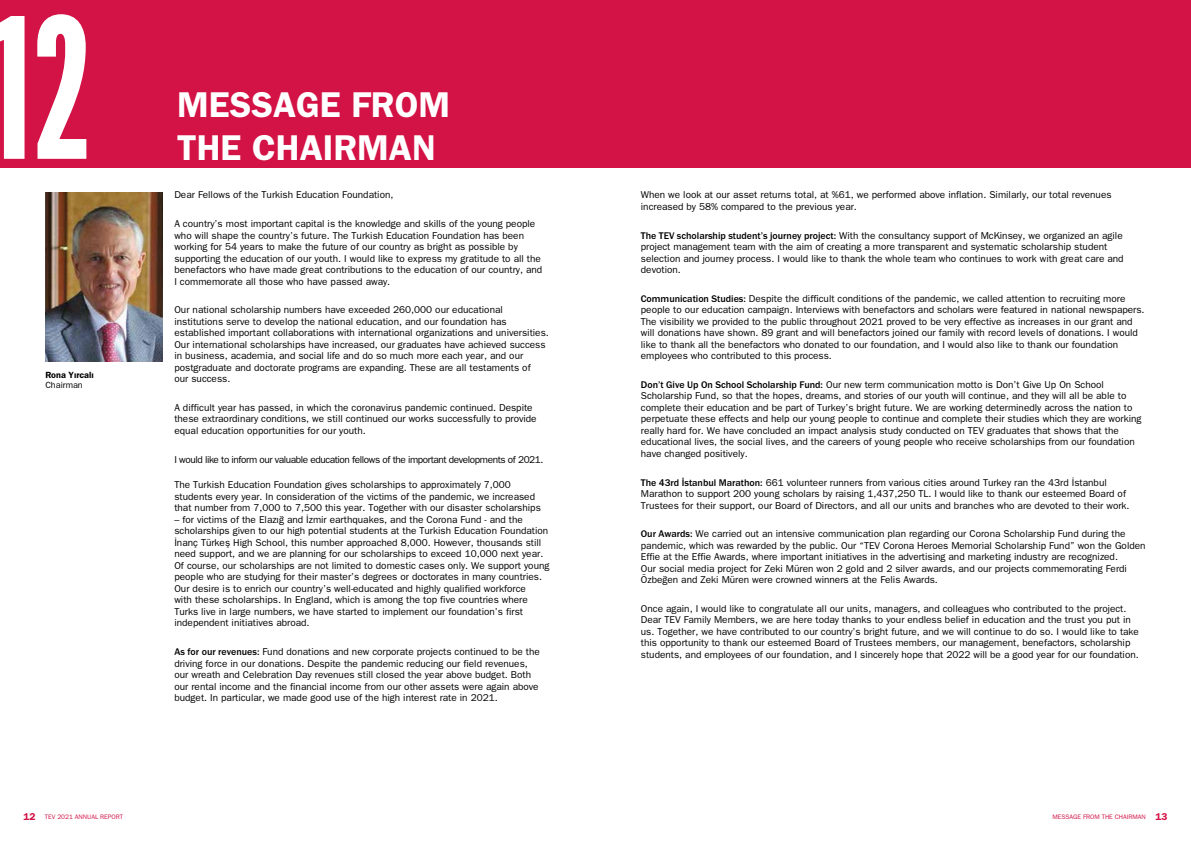
<style>
.page{position:relative;width:1191px;height:842px;background:#fff}
.page>*{position:absolute;margin:0;border:0;box-sizing:border-box;transform-origin:0 0}
.t1{font:700 200px "Flama Ultracondensed";color:#fff}
.t2{font:36px "Franklin Gothic T Bold";color:#fff}
.t3{font:10px/11.5px "Franklin Gothic";color:#000}
.t4{font:10px "Franklin Gothic";letter-spacing:-.04em;color:#000}
.t5{font:10px "Franklin Gothic T Bold";color:#d31245}
.t6{font:9px "Franklin Gothic T Bold";color:#000}
.t7{font:9px "Franklin Gothic";color:#000}
.t8{font:6.5px "Franklin Gothic";color:#d31245}
.s1{font-weight:500}
.s2{font-family:"Franklin Gothic T Bold";font-size:10px}
</style>
<div class="page">
<div style="left:0;top:0;width:1191px;height:168px;background:#d31245"></div>
<img style="left:45px;top:192px;width:117px;height:169px">
<h1 class="t1" style="left:-9px;top:-35px;width:100px">12</h1>
<p class="t6" style="left:45px;top:369px;width:50px">Rona Yırcalı</p>
<p class="t7" style="left:45px;top:380px;width:39px">Chairman</p>
<h2 class="t2" style="left:177px;top:83px;width:274px">MESSAGE FROM</h2>
<h2 class="t2" style="left:177px;top:126px;width:260px">THE CHAIRMAN</h2>
<p class="t3" style="left:174px;top:189px;width:221px">Dear Fellows of the Turkish Education Foundation,</p>
<p class="t3" style="left:174px;top:218px;width:369px">A country’s most important capital is the knowledge and skills of the young people who will shape the country’s future. The Turkish Education Foundation has been working for 54 years to make the future of our country as bright as possible by supporting the education of our youth. I would like to express my gratitude to all the benefactors who have made great contributions to the education of our country, and I commemorate all those who have passed away.</p>
<p class="t3" style="left:174px;top:304px;width:376px">Our national scholarship numbers have exceeded 260,000 our educational institutions serve to develop the national education, and our foundation has established important collaborations with international organizations and universities.<br>Our international scholarships have increased, our graduates have achieved success in business, academia, and social life and do so much more each year, and our postgraduate and doctorate programs are expanding. These are all testaments of<br>our success.</p>
<p class="t3" style="left:174px;top:401px;width:364px">A difficult year has passed, in which the coronavirus pandemic continued. Despite these extraordinary conditions, we still continued our works successfully to provide equal education opportunities for our youth.</p>
<p class="t4" style="left:174px;top:453px;width:370px">I would like to inform our valuable education fellows of the important developments of 2021.</p>
<p class="t3" style="left:174px;top:479px;width:368px">The Turkish Education Foundation gives scholarships to approximately 7,000 students every year. In consideration of the victims of the pandemic, we increased that number from 7,000 to 7,500 this year. Together with our disaster scholarships</p>
<p class="t3" style="left:174px;top:513px;width:377px">– for victims of the Elazığ and İzmir earthquakes, and the Corona Fund - and the scholarships given to our high potential students at the Turkish Education Foundation İnanç Türkeş High School, this number approached 8,000. However, thousands still need support, and we are planning for our scholarships to exceed 10,000 next year.<br>Of course, our scholarships are not limited to domestic cases only. We support young people who are studying for their master’s degrees or doctorates in many countries.<br>Our desire is to enrich our country’s well-educated and highly qualified workforce<br>with these scholarships. In England, which is among the top five countries where Turks live in large numbers, we have started to implement our foundation’s first independent initiatives abroad.</p>
<p class="t3" style="left:174px;top:646px;width:367px"><span class="s1">As for our revenues:</span> Fund donations and new corporate projects continued to be the driving force in our donations. Despite the pandemic reducing our field revenues, our wreath and Celebration Day revenues still closed the year above budget. Both our rental income and the financial income from our other assets were again above budget. In particular, we made good use of the high interest rate in 2021.</p>
<p class="t3" style="left:641px;top:189px;width:472px">When we look at our asset returns total, at %61, we performed above inflation. Similarly, our total revenues increased by 58% compared to the previous year.</p>
<p class="t3" style="left:641px;top:229px;width:484px"><span class="s1">The TEV scholarship student’s journey project:</span> With the consultancy support of McKinsey, we organized an agile project management team with the aim of creating a more transparent and systematic scholarship student selection and journey process. I would like to thank the whole team who continues to work with great care and devotion.</p>
<p class="t3" style="left:641px;top:292px;width:505px"><span class="s1">Communication Studies:</span> Despite the difficult conditions of the pandemic, we called attention to recruiting more people to our education campaign. Interviews with benefactors and scholars were featured in national newspapers.<br>The visibility we provided to the public throughout 2021 proved to be very effective as increases in our grant and will donations have shown. 89 grant and will benefactors joined our family with record levels of donations. I would like to thank all the benefactors who donated to our foundation, and I would also like to thank our foundation employees who contributed to this process.</p>
<p class="t3" style="left:641px;top:378px;width:502px"><span class="s1">Don’t Give Up On School Scholarship Fund:</span> Our new term communication motto is Don’t Give Up On School Scholarship Fund, so that the hopes, dreams, and stories of our youth will continue, and they will all be able to complete their education and be part of Turkey’s bright future. We are working determinedly across the nation to perpetuate these effects and help our young people to continue and complete their studies which they are working really hard for. We have concluded an impact analysis study conducted on TEV graduates that shows that the educational lives, the social lives, and the careers of young people who receive scholarships from our foundation have changed positively.</p>
<p class="t3" style="left:641px;top:476px;width:490px"><span class="s1">The 43rd İstanbul Marathon:</span> 661 volunteer runners from various cities around Turkey ran the 43rd İstanbul<br>Marathon to support 200 young scholars by raising 1,437,250 TL. I would like to thank our esteemed Board of<br>Trustees for their support, our Board of Directors, and all our units and branches who are devoted to their work.</p>
<p class="t3" style="left:641px;top:528px;width:506px"><span class="s1">Our Awards:</span> We carried out an intensive communication plan regarding our Corona Scholarship Fund during the pandemic, which was rewarded by the public. Our “TEV Corona Heroes Memorial Scholarship Fund” won the Golden Effie at the Effie Awards, where important initiatives in the advertising and marketing industry are recognized.<br>Our social media project for Zeki Müren won 2 gold and 2 silver awards, and our projects commemorating Ferdi Özbeğen and Zeki Müren were crowned winners at the Felis Awards.</p>
<p class="t3" style="left:641px;top:602px;width:500px">Once again, I would like to congratulate all our units, managers, and colleagues who contributed to the project.<br>Dear TEV Family Members, we are here today thanks to your endless belief in education and the trust you put in us. Together, we have contributed to our country’s bright future, and we will continue to do so. I would like to take this opportunity to thank our esteemed Board of Trustees members, our management, benefactors, scholarship students, and employees of our foundation, and I sincerely hope that 2022 will be a good year for our foundation.</p>
<p class="t8" style="left:24px;top:813px;width:101px"><span class="s2">12</span> TEV 2021 ANNUAL REPORT</p>
<p class="t5" style="left:1155px;top:810px;width:13px">13</p>
<p class="t8" style="left:1052px;top:813px;width:95px">MESSAGE FROM THE CHAIRMAN</p>
</div>
